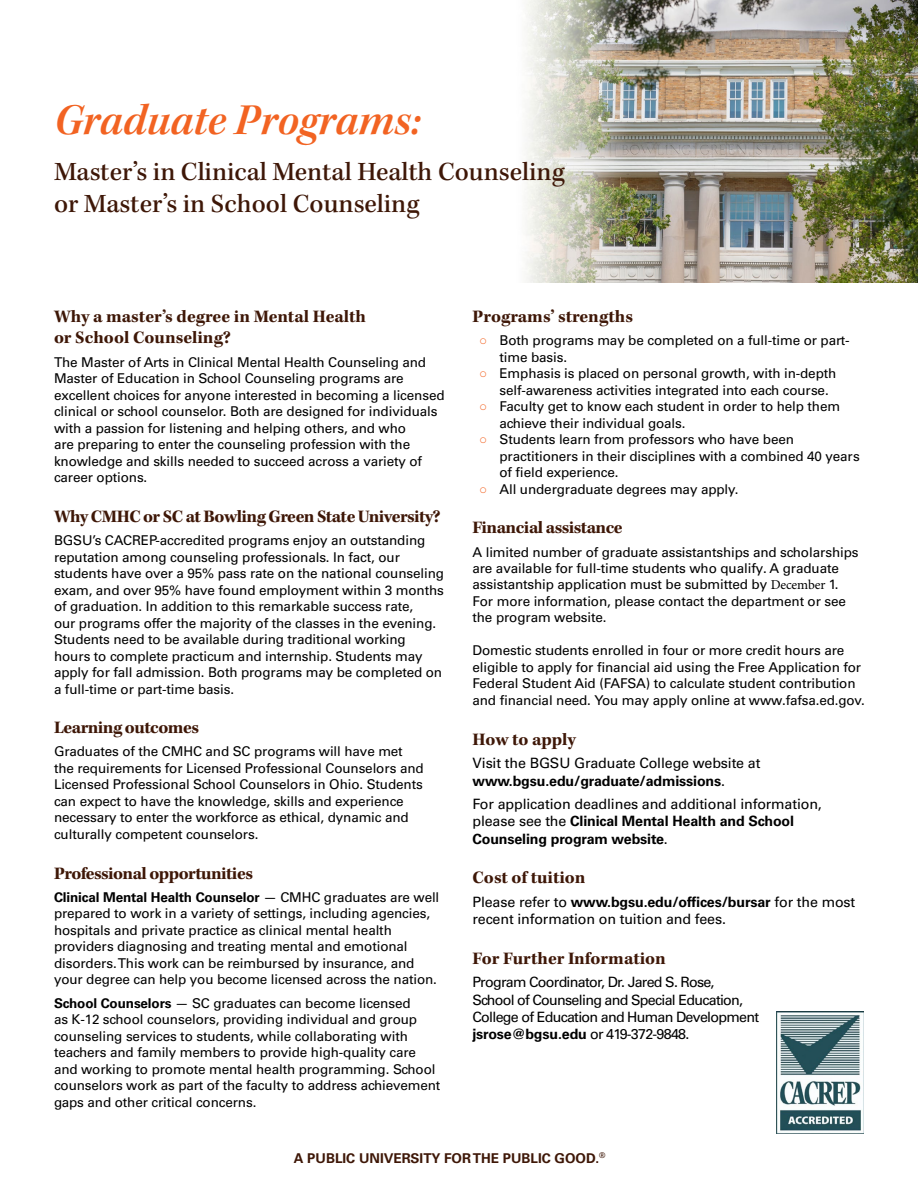
<style>
.page{position:relative;width:918px;height:1188px;background:#fff}
.page>*{position:absolute;margin:0;border:0;box-sizing:border-box;transform-origin:0 0}
.H1_Orange_Heading{font:45px "Kepler Std Semibold It Subh";color:#f26322}
.H2_Program_Name{font:500 27px "Kepler Std";color:#3e1707}
.H3_Subheading{font:700 18px/21.6px "Kepler Std";letter-spacing:-.015em;color:#3e1707}
.H3_Subheading-2{font:14.25px/17.1px "Univers LT Std";letter-spacing:-.01em;color:#000}
.Paragraph_Text{font:14.25px/17.1px "Univers LT Std";letter-spacing:-.05em;color:#000}
.Paragraph_Text-2{font:13.5px/16.5px "Univers LT Std";letter-spacing:-.01em;color:#000}
.H3_Subheading-3{font:13.5px/16.5px "Univers LT Std";letter-spacing:-.01em;color:#000}
.H3_Subheading-4{font:700 13.5px "Univers LT Std";color:#3e1707}
.s1{font-weight:700}
.s2{font-family:"Arial";color:#f26322}
.s3{font-family:"Minion Pro"}
</style>
<div class="page">
<img style="left:525px;top:0;width:393px;height:282px">
<img style="left:776px;top:1012px;width:88px;height:122px">
<p class="H1_Orange_Heading" style="left:54px;top:94px;width:368px">Graduate Programs:</p>
<p class="H2_Program_Name" style="left:54px;top:156px;width:512px">Master’s in Clinical Mental Health Counseling</p>
<p class="H2_Program_Name" style="left:54px;top:188px;width:367px">or Master’s in School Counseling</p>
<p class="H3_Subheading" style="left:54px;top:306px;width:313px">Why a master’s degree in Mental Health or School Counseling?</p>
<p class="Paragraph_Text-2" style="left:54px;top:354px;width:392px">The Master of Arts in Clinical Mental Health Counseling and Master of Education in School Counseling programs are excellent choices for anyone interested in becoming a licensed clinical or school counselor. Both are designed for individuals with a passion for listening and helping others, and who<br>are preparing to enter the counseling profession with the knowledge and skills needed to succeed across a variety of career options.</p>
<p class="H3_Subheading" style="left:54px;top:506px;width:388px">Why CMHC or SC at Bowling Green State University?</p>
<p class="Paragraph_Text-2" style="left:54px;top:532px;width:392px">BGSU’s CACREP-accredited programs enjoy an outstanding reputation among counseling professionals. In fact, our students have over a 95% pass rate on the national counseling exam, and over 95% have found employment within 3 months of graduation. In addition to this remarkable success rate,<br>our programs offer the majority of the classes in the evening.<br>Students need to be available during traditional working hours to complete practicum and internship. Students may apply for fall admission. Both programs may be completed on a full-time or part-time basis.</p>
<p class="H3_Subheading" style="left:54px;top:717px;width:147px">Learning outcomes</p>
<p class="Paragraph_Text-2" style="left:54px;top:744px;width:371px">Graduates of the CMHC and SC programs will have met the requirements for Licensed Professional Counselors and Licensed Professional School Counselors in Ohio. Students can expect to have the knowledge, skills and experience necessary to enter the workforce as ethical, dynamic and culturally competent counselors.</p>
<p class="H3_Subheading" style="left:54px;top:863px;width:201px">Professional opportunities</p>
<p class="Paragraph_Text-2" style="left:54px;top:889px;width:387px"><span class="s1">Clinical Mental Health Counselor</span> — CMHC graduates are well prepared to work in a variety of settings, including agencies, hospitals and private practice as clinical mental health providers diagnosing and treating mental and emotional disorders. This work can be reimbursed by insurance, and your degree can help you become licensed across the nation.</p>
<p class="Paragraph_Text-2" style="left:54px;top:995px;width:388px"><span class="s1">School Counselors</span> — SC graduates can become licensed<br>as K-12 school counselors, providing individual and group counseling services to students, while collaborating with teachers and family members to provide high-quality care and working to promote mental health programming. School counselors work as part of the faculty to address achievement gaps and other critical concerns.</p>
<p class="H3_Subheading" style="left:472px;top:306px;width:162px">Programs’ strengths</p>
<p class="Paragraph_Text-2" style="left:500px;top:332px;width:352px;text-indent:-20px"><span class="s2">○</span> Both programs may be completed on a full-time or part&shy;time basis.</p>
<p class="Paragraph_Text-2" style="left:500px;top:365px;width:338px;text-indent:-20px"><span class="s2">○</span> Emphasis is placed on personal growth, with in-depth self-awareness activities integrated into each course.</p>
<p class="Paragraph_Text-2" style="left:500px;top:398px;width:342px;text-indent:-20px"><span class="s2">○</span> Faculty get to know each student in order to help them achieve their individual goals.</p>
<p class="Paragraph_Text-2" style="left:500px;top:431px;width:362px;text-indent:-20px"><span class="s2">○</span> Students learn from professors who have been practitioners in their disciplines with a combined 40 years of field experience.</p>
<p class="Paragraph_Text-2" style="left:479px;top:481px;width:261px"><span class="s2">○</span> All undergraduate degrees may apply.</p>
<p class="H3_Subheading" style="left:472px;top:517px;width:152px">Financial assistance</p>
<p class="H3_Subheading-3" style="left:472px;top:544px;width:388px">A limited number of graduate assistantships and scholarships are available for full-time students who qualify. A graduate assistantship application must be submitted by <span class="s3">December</span> 1.<br>For more information, please contact the department or see the program website.</p>
<p class="H3_Subheading-3" style="left:472px;top:643px;width:394px">Domestic students enrolled in four or more credit hours are eligible to apply for financial aid using the Free Application for Federal Student Aid (FAFSA) to calculate student contribution and financial need. You may apply online at www.fafsa.ed.gov.</p>
<p class="H3_Subheading" style="left:472px;top:729px;width:105px">How to apply</p>
<p class="H3_Subheading-2" style="left:472px;top:755px;width:289px">Visit the BGSU Graduate College website at <span class="s1">www.bgsu.edu/graduate/admissions</span>.</p>
<p class="H3_Subheading-2" style="left:472px;top:796px;width:351px">For application deadlines and additional information, please see the <span class="s1">Clinical Mental Health and School<br>Counseling program website</span>.</p>
<p class="H3_Subheading" style="left:472px;top:867px;width:114px">Cost of tuition</p>
<p class="H3_Subheading-2" style="left:472px;top:893px;width:384px">Please refer to <span class="s1">www.bgsu.edu/offices/bursar</span> for the most recent information on tuition and fees.</p>
<p class="H3_Subheading" style="left:472px;top:948px;width:195px">For Further Information</p>
<p class="Paragraph_Text" style="left:472px;top:974px;width:288px">Program Coordinator, Dr. Jared S. Rose, School of Counseling and Special Education, College of Education and Human Development <span class="s1">jsrose@bgsu.edu</span> or 419-372-9848.</p>
<p class="H3_Subheading-4" style="left:294px;top:1150px;width:313px">A PUBLIC UNIVERSITY FOR THE PUBLIC GOOD.<sup>®</sup></p>
</div>
